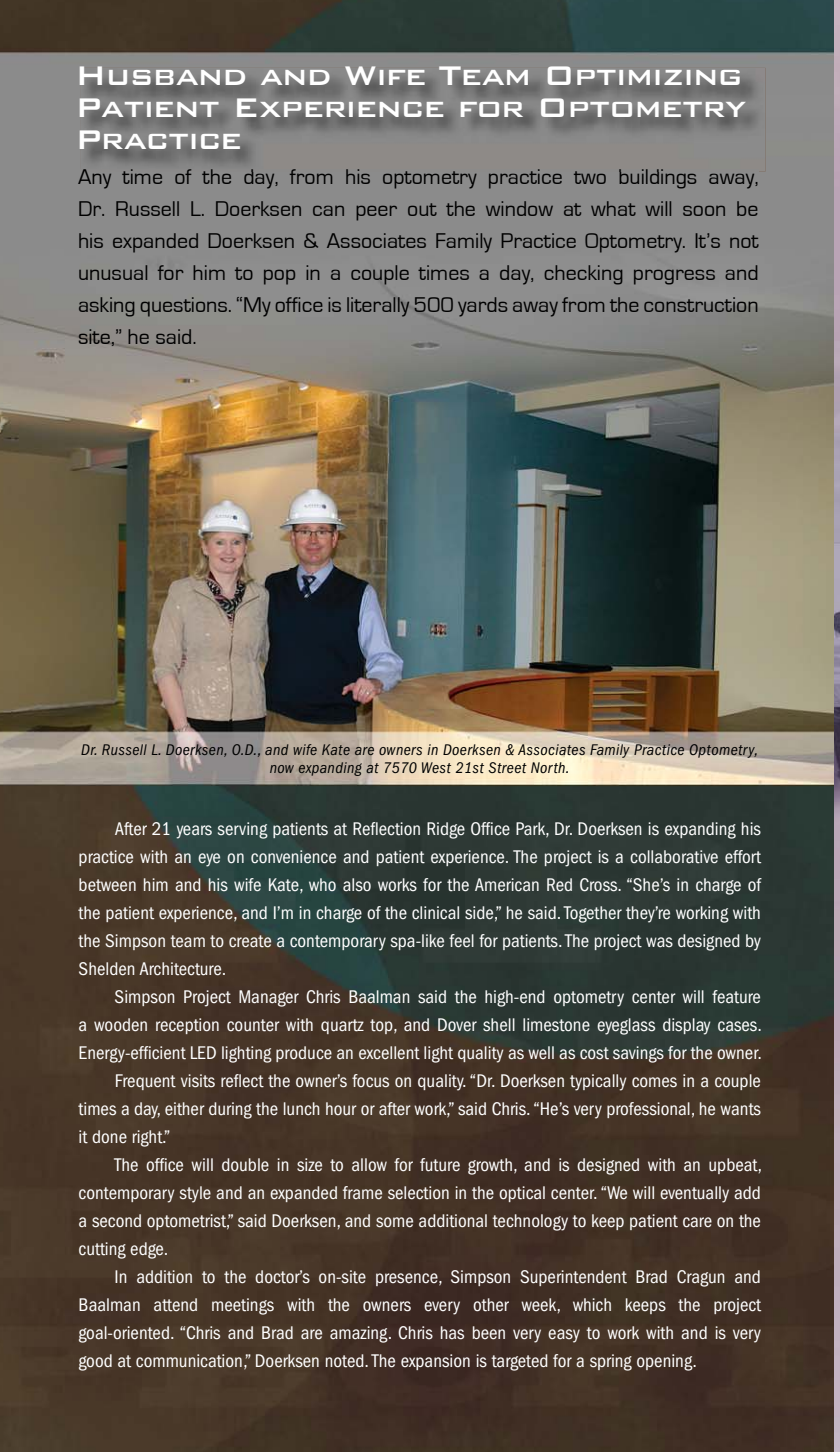
<style>
.page{position:relative;width:840px;height:1452px;background:#fff}
.page>*{position:absolute;margin:0;border:0;box-sizing:border-box;transform-origin:0 0}
.t1{font:500 36px/32px "Bank Gothic";letter-spacing:-.025em;color:#fff;text-align:justify}
.t2{font:22px/32px "Eurostile";color:#000;text-align:justify}
.t3{font:condensed 19px/28px "ITC Franklin Gothic Std";color:#fff;text-align:justify}
.t4{font:italic condensed 16px/18px "ITC Franklin Gothic Std";letter-spacing:.025em;color:#000;text-align:center}
</style>
<div class="page">
<img style="left:834px;top:0;width:6px;height:1452px">
<img style="left:0;top:0;width:834px;height:1452px">
<img style="left:80px;top:68px;width:686px;height:104px">
<hr style="left:80px;top:169px;width:679px;height:3px;background:#8b8a89">
<h1 class="t1" style="left:75px;top:59px;width:673px">Husband and Wife Team Optimizing Patient Experience for Optometry Practice</h1>
<p class="t2" style="left:78px;top:161px;width:178px">Any me of th d</p>
<p class="t2" style="left:123px;top:161px;width:13px">ti</p>
<p class="t2" style="left:290px;top:161px;width:7px">f</p>
<p class="t2" style="left:345px;top:161px;width:17px">hi</p>
<p class="t2" style="left:405px;top:161px;width:9px">t</p>
<p class="t2" style="left:452px;top:161px;width:9px">t</p>
<p class="t2" style="left:530px;top:161px;width:13px">ti</p>
<p class="t2" style="left:574px;top:161px;width:9px">t</p>
<p class="t2" style="left:618px;top:161px;width:48px">b ildi</p>
<p class="t2" style="left:78px;top:161px;width:682px;text-indent:143px">e ay, rom s op ome ry prac ce wo u ngs away, Dr. Russell L. Doerksen can peer out the window at what will soon be his expanded Doerksen &amp; Associates Family Practice Optometry. It’s not unusual for him to pop in a couple times a day, checking progress and asking questions. “My office is literally 500 yards away from the construction site,” he said.</p>
<p class="t4" style="left:81px;top:743px;width:679px">Dr. Russell L. Doerksen, O.D., and wife Kate are owners in Doerksen &amp; Associates Family Practice Optometry, now expanding at 7570 West 21st Street North.</p>
<p class="t3" style="left:79px;top:817px;width:684px;text-indent:36px">After 21 years serving patients at Reflection Ridge Office Park, Dr. Doerksen is expanding his practice with an eye on convenience and patient experience. The project is a collaborative effort between him and his wife Kate, who also works for the American Red Cross. “She’s in charge of the patient experience, and I’m in charge of the clinical side,” he said. Together they’re working with the Simpson team to create a contemporary spa-like feel for patients. The project was designed by Shelden Architecture.</p>
<p class="t3" style="left:115px;top:985px;width:648px">Simpson Project Manager Chris Baalman said the high-end optometry center will feature</p>
<p class="t3" style="left:79px;top:1013px;width:685px">a wooden reception counter with quartz top, and Dover shell limestone eyeglass display cases.</p>
<p class="t3" style="left:79px;top:1041px;width:685px">Energy-efficient LED lighting produce an excellent light quality as well as cost savings for the owner.</p>
<p class="t3" style="left:115px;top:1069px;width:648px">Frequent visits reflect the owner’s focus on quality. “Dr. Doerksen typically comes in a couple</p>
<p class="t3" style="left:79px;top:1097px;width:684px">times a day, either during the lunch hour or after work,” said Chris. “He’s very professional, he wants</p>
<p class="t3" style="left:79px;top:1125px;width:93px">it done right.”</p>
<p class="t3" style="left:115px;top:1153px;width:649px">The office will double in size to allow for future growth, and is designed with an upbeat,</p>
<p class="t3" style="left:79px;top:1181px;width:684px">contemporary style and an expanded frame selection in the optical center. “We will eventually add</p>
<p class="t3" style="left:79px;top:1209px;width:684px">a second optometrist,” said Doerksen, and some additional technology to keep patient care on the</p>
<p class="t3" style="left:79px;top:1237px;width:91px">cutting edge.</p>
<p class="t3" style="left:115px;top:1265px;width:648px">In addition to the doctor’s on-site presence, Simpson Superintendent Brad Cragun and</p>
<p class="t3" style="left:79px;top:1293px;width:684px">Baalman attend meetings with the owners every other week, which keeps the project</p>
<p class="t3" style="left:79px;top:1321px;width:684px">goal-oriented. “Chris and Brad are amazing. Chris has been very easy to work with and is very</p>
<p class="t3" style="left:79px;top:1349px;width:620px">good at communication,” Doerksen noted. The expansion is targeted for a spring opening.</p>
</div>
